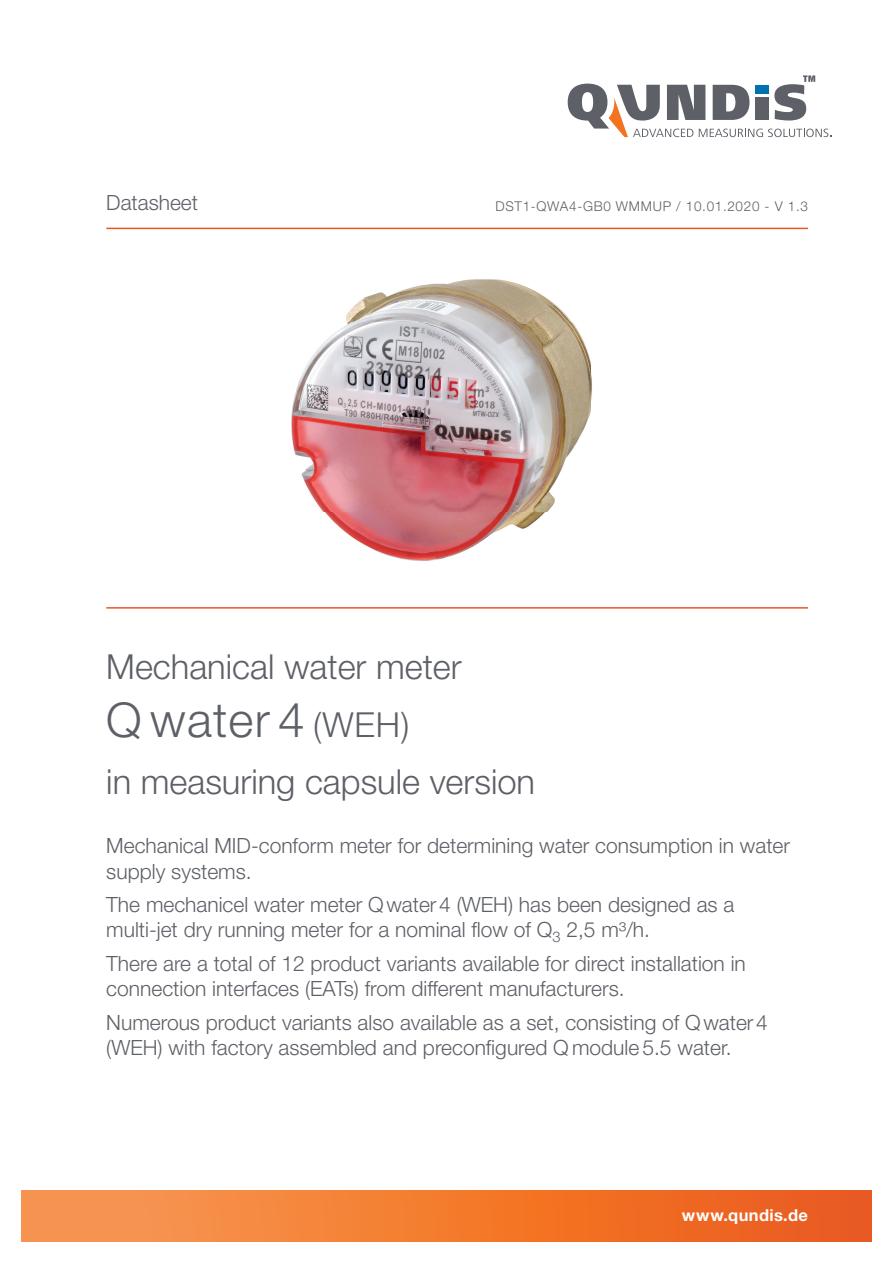
<style>
.page{position:relative;width:893px;height:1263px;background:#fff}
.page>*{position:absolute;margin:0;border:0;box-sizing:border-box;transform-origin:0 0}
.t1{font:300 48px "Helvetica Neue LT Pro";letter-spacing:.025em;color:#5d6067}
.t2{font:300 34.5px "Helvetica Neue LT Pro";color:#5d6067}
.t3{font:300 21px/25.2px "Helvetica Neue LT Pro";color:#5d6067}
.t4{font:700 16.5px "Helvetica Neue LT Pro";letter-spacing:.025em;color:#fff}
.t5{font:300 13.5px "Helvetica Neue LT Pro";letter-spacing:.05em;color:#5d6067}
.s1{font-size:34.5px}
</style>
<div class="page">
<img style="left:106px;top:227px;width:702px;height:334px">
<hr style="left:106px;top:607px;width:702px;height:2px;background:#e75824">
<hr style="left:106px;top:228px;width:702px;height:1px;background:#e75824">
<svg style="left:568px;top:75px;width:263px;height:62px"></svg>
<div style="left:21px;top:1191px;width:851px;height:51px;background:linear-gradient(to right,#f99b51,#ec5a16)"></div>
<p class="t3" style="left:106px;top:190px;width:93px">Datasheet</p>
<p class="t5" style="left:495px;top:198px;width:314px">DST1-QWA4-GB0 WMMUP / 10.01.2020 - V 1.3</p>
<h2 class="t2" style="left:106px;top:646px;width:357px">Mechanical water meter</h2>
<h1 class="t1" style="left:106px;top:690px;width:305px">Q water 4 <span class="s1">(WEH)</span></h1>
<h2 class="t2" style="left:106px;top:761px;width:430px">in measuring capsule version</h2>
<p class="t3" style="left:106px;top:833px;width:685px">Mechanical MID-conform meter for determining water consumption in water supply systems.</p>
<p class="t3" style="left:106px;top:892px;width:630px">The mechanicel water meter Q water 4 (WEH) has been designed as a multi-jet dry running meter for a nominal flow of Q<sub>3</sub> 2,5 m³/h.</p>
<p class="t3" style="left:106px;top:951px;width:641px">There are a total of 12 product variants available for direct installation in connection interfaces (EATs) from different manufacturers.</p>
<p class="t3" style="left:106px;top:1009px;width:663px">Numerous product variants also available as a set, consisting of Q water 4 (WEH) with factory assembled and preconfigured Q module 5.5 water.</p>
<p class="t4" style="left:682px;top:1205px;width:127px">www.qundis.de</p>
</div>
